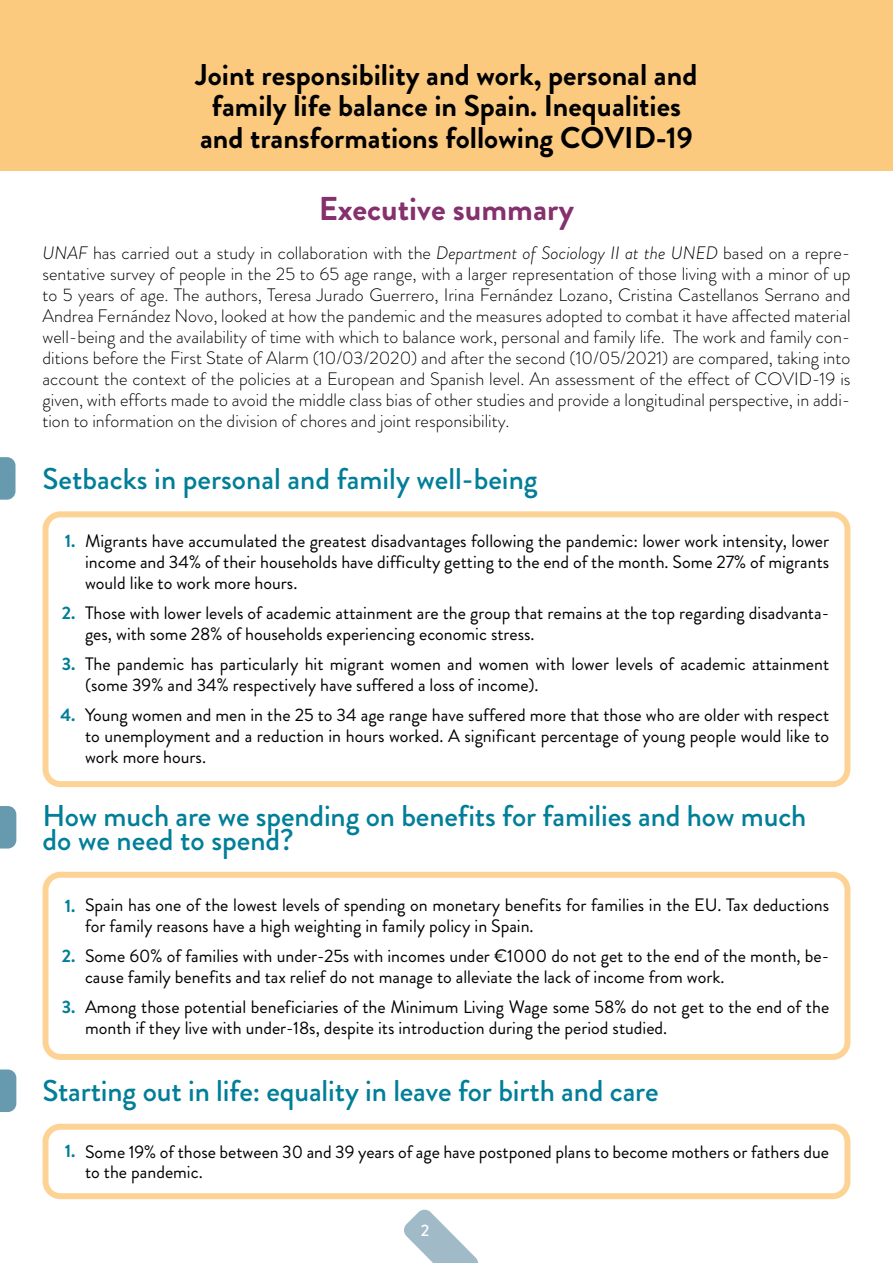
<style>
.page{position:relative;width:893px;height:1263px;background:#fff}
.page>*{position:absolute;margin:0;border:0;box-sizing:border-box;transform-origin:0 0}
.t1{font:700 33px "Brandon Grotesque";color:#84316d}
.t2{font:500 30px/24px "Brandon Grotesque";letter-spacing:-.005em;color:#017e98}
.t3{font:700 30px/31.5px "Brandon Grotesque";color:#000;text-align:center}
.t4{font:18px/21px "Brandon Grotesque";color:#000}
.t5{font:300 18px/21px "Brandon Grotesque";color:#000;text-align:justify}
.t6{font:700 18px "Brandon Grotesque";color:#017e98}
.t7{font:500 16.5px "Brandon Grotesque";color:#fff}
.s1{font-style:italic}
</style>
<div class="page">
<svg style="left:404px;top:1209px;width:75px;height:54px"></svg>
<div style="left:0;top:0;width:893px;height:170px;background:#fbca7f"></div>
<div style="left:43px;top:511px;width:807px;height:276px;border:6px solid #fcd395;border-radius:15px"></div>
<div style="left:43px;top:872px;width:807px;height:188px;border:6px solid #fcd395;border-radius:15px"></div>
<svg style="left:0;top:806px;width:16px;height:42px"></svg>
<div style="left:43px;top:1124px;width:807px;height:75px;border:6px solid #fcd395;border-radius:15px"></div>
<svg style="left:0;top:1069px;width:16px;height:43px"></svg>
<svg style="left:0;top:457px;width:16px;height:43px"></svg>
<h2 class="t3" style="left:196px;top:59px;width:503px">Joint responsibility and work, personal and family life balance in Spain. Inequalities and transformations following COVID-19</h2>
<h1 class="t1" style="left:319px;top:185px;width:257px">Executive summary</h1>
<p class="t5" style="left:43px;top:242px;width:810px"><span class="s1">UNAF</span> has carried out a study in collaboration with the <span class="s1">Department of Sociology II at the UNED</span> based on a repre&shy;sentative survey of people in the 25 to 65 age range, with a larger representation of those living with a minor of up to 5 years of age. The authors, Teresa Jurado Guerrero, Irina Fernández Lozano, Cristina Castellanos Serrano and Andrea Fernández Novo, looked at how the pandemic and the measures adopted to combat it have affected material well-being and the availability of time with which to balance work, personal and family life. The work and family con&shy;ditions before the First State of Alarm (10/03/2020) and after the second (10/05/2021) are compared, taking into account the context of the policies at a European and Spanish level. An assessment of the effect of COVID-19 is given, with efforts made to avoid the middle class bias of other studies and provide a longitudinal perspective, in addi&shy;tion to information on the division of chores and joint responsibility.</p>
<h2 class="t2" style="left:43px;top:467px;width:497px">Setbacks in personal and family well-being</h2>
<p class="t6" style="left:65px;top:528px;width:12px">1.</p>
<p class="t6" style="left:62px;top:600px;width:15px">2.</p>
<p class="t6" style="left:62px;top:651px;width:15px">3.</p>
<p class="t6" style="left:61px;top:702px;width:16px">4.</p>
<p class="t4" style="left:85px;top:530px;width:746px;text-align:justify">Migrants have accumulated the greatest disadvantages following the pandemic: lower work intensity, lower income and 34% of their households have difficulty getting to the end of the month. Some 27% of migrants would like to work more hours.</p>
<p class="t4" style="left:85px;top:602px;width:745px">Those with lower levels of academic attainment are the group that remains at the top regarding disadvanta&shy;ges, with some 28% of households experiencing economic stress.</p>
<p class="t4" style="left:85px;top:653px;width:746px">The pandemic has particularly hit migrant women and women with lower levels of academic attainment (some 39% and 34% respectively have suffered a loss of income).</p>
<p class="t4" style="left:85px;top:704px;width:746px;text-align:justify">Young women and men in the 25 to 34 age range have suffered more that those who are older with respect to unemployment and a reduction in hours worked. A significant percentage of young people would like to work more hours.</p>
<h2 class="t2" style="left:43px;top:804px;width:765px">How much are we spending on benefits for families and how much do we need to spend?</h2>
<p class="t6" style="left:65px;top:893px;width:12px">1.</p>
<p class="t6" style="left:62px;top:943px;width:15px">2.</p>
<p class="t6" style="left:62px;top:994px;width:15px">3.</p>
<p class="t4" style="left:85px;top:894px;width:746px">Spain has one of the lowest levels of spending on monetary benefits for families in the EU. Tax deductions for family reasons have a high weighting in family policy in Spain.</p>
<p class="t4" style="left:85px;top:945px;width:746px">Some 60% of families with under-25s with incomes under €1000 do not get to the end of the month, be&shy;cause family benefits and tax relief do not manage to alleviate the lack of income from work.</p>
<p class="t4" style="left:85px;top:996px;width:746px">Among those potential beneficiaries of the Minimum Living Wage some 58% do not get to the end of the month if they live with under-18s, despite its introduction during the period studied.</p>
<h2 class="t2" style="left:43px;top:1079px;width:618px">Starting out in life: equality in leave for birth and care</h2>
<p class="t6" style="left:65px;top:1138px;width:12px">1.</p>
<p class="t4" style="left:85px;top:1142px;width:745px;line-height:19.5px">Some 19% of those between 30 and 39 years of age have postponed plans to become mothers or fathers due to the pandemic.</p>
<p class="t7" style="left:421px;top:1219px;width:10px">2</p>
</div>
